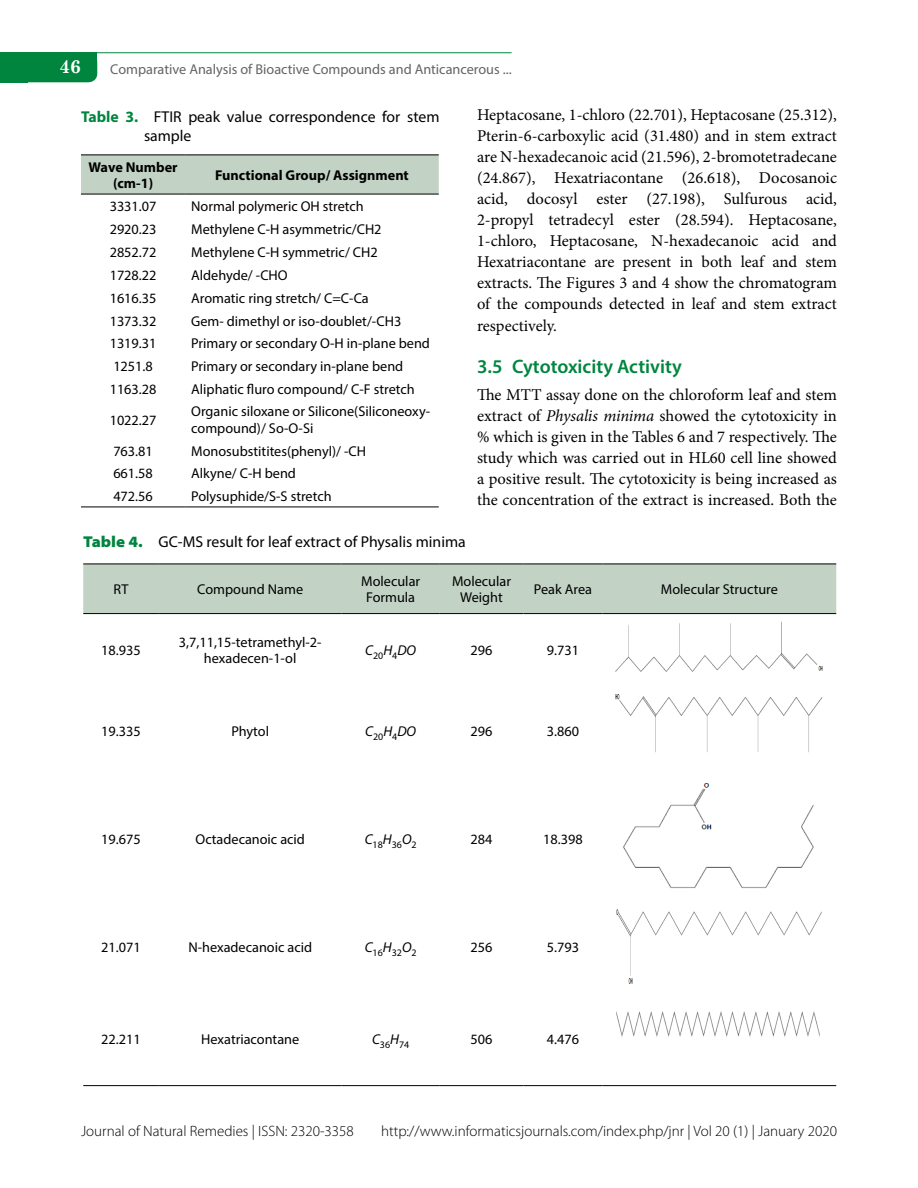
<style>
.page{position:relative;width:918px;height:1188px;background:#fff}
.page>*{position:absolute;margin:0;border:0;box-sizing:border-box;transform-origin:0 0}
.t1{font:600 19.5px "Myriad Pro";color:#00853f}
.t2{font:700 18.75px "Century Schoolbook";color:#fff}
.t3{font:16.5px/21px "Minion Pro";color:#000;text-align:justify}
.t4{font:15.75px/18.9px "Myriad Pro";color:#000}
.t5{font:300 15px "Myriad Pro";color:#000}
.t6{font:14.25px/16.5px "Myriad Pro";color:#000;text-align:center}
.t7{font:14.25px "Myriad Pro";color:#636466}
.t8{font:700 14.25px/16.5px "Myriad Pro";color:#000;text-align:center}
.t9{font:italic 14.25px "Myriad Pro";color:#000}
.t10{font:10.05px "Myriad Pro";color:#000}
.s1{font-style:italic}
.s2{font-weight:700;color:#00853f}
.s3{font-weight:900;font-stretch:semi-expanded;color:#00853f}
</style>
<div class="page">
<svg style="left:0;top:67px;width:97px;height:15px"></svg>
<div style="left:0;top:53px;width:97px;height:14px;background:#00853f"></div>
<div style="left:0;top:68px;width:28px;height:14px;background:#00853f"></div>
<hr style="left:0;top:52px;width:512px;height:1px;background:#00853f">
<div style="left:81px;top:155px;width:358px;height:39px;background:#c2d2c5"></div>
<hr style="left:81px;top:154px;width:104px;height:1px;background:#000">
<hr style="left:185px;top:154px;width:254px;height:1px;background:#000">
<hr style="left:81px;top:194px;width:104px;height:1px;background:#000">
<hr style="left:185px;top:194px;width:254px;height:1px;background:#000">
<hr style="left:81px;top:507px;width:104px;height:1px;background:#000">
<hr style="left:185px;top:507px;width:254px;height:1px;background:#000">
<div style="left:83px;top:565px;width:753px;height:48px;background:#c2d2c5"></div>
<hr style="left:83px;top:564px;width:76px;height:1px;background:#000">
<hr style="left:159px;top:564px;width:183px;height:1px;background:#000">
<hr style="left:342px;top:564px;width:98px;height:1px;background:#000">
<hr style="left:440px;top:564px;width:83px;height:1px;background:#000">
<hr style="left:523px;top:564px;width:80px;height:1px;background:#000">
<hr style="left:603px;top:564px;width:233px;height:1px;background:#000">
<hr style="left:83px;top:613px;width:76px;height:1px;background:#000">
<hr style="left:159px;top:613px;width:183px;height:1px;background:#000">
<hr style="left:342px;top:613px;width:98px;height:1px;background:#000">
<hr style="left:440px;top:613px;width:83px;height:1px;background:#000">
<hr style="left:523px;top:613px;width:80px;height:1px;background:#000">
<hr style="left:603px;top:613px;width:233px;height:1px;background:#000">
<hr style="left:83px;top:1085px;width:76px;height:1px;background:#000">
<hr style="left:159px;top:1085px;width:183px;height:1px;background:#000">
<hr style="left:342px;top:1085px;width:98px;height:1px;background:#000">
<hr style="left:440px;top:1085px;width:83px;height:1px;background:#000">
<hr style="left:523px;top:1085px;width:80px;height:1px;background:#000">
<hr style="left:603px;top:1085px;width:233px;height:1px;background:#000">
<img style="left:615px;top:621px;width:208px;height:51px">
<img style="left:615px;top:694px;width:208px;height:59px">
<img style="left:623px;top:783px;width:191px;height:105px">
<img style="left:616px;top:909px;width:206px;height:75px">
<img style="left:616px;top:1011px;width:204px;height:26px">
<p class="t2" style="left:59px;top:52px;width:23px">46</p>
<p class="t7" style="left:110px;top:61px;width:403px">Comparative Analysis of Bioactive Compounds and Anticancerous ...</p>
<p class="t3" style="left:477px;top:105px;width:362px">Heptacosane, 1-chloro (22.701), Heptacosane (25.312), Pterin-6-carboxylic acid (31.480) and in stem extract are N-hexadecanoic acid (21.596), 2-bromotetradecane (24.867), Hexatriacontane (26.618), Docosanoic acid, docosyl ester (27.198), Sulfurous acid, 2-propyl tetradecyl ester (28.594). Heptacosane, 1-chloro, Heptacosane, N-hexadecanoic acid and Hexatriacontane are present in both leaf and stem extracts. The Figures 3 and 4 show the chromatogram of the compounds detected in leaf and stem extract respectively.</p>
<p class="t1" style="left:477px;top:354px;width:206px">3.5 Cytotoxicity Activity</p>
<p class="t3" style="left:477px;top:384px;width:362px">The MTT assay done on the chloroform leaf and stem extract of <span class="s1">Physalis minima</span> showed the cytotoxicity in % which is given in the Tables 6 and 7 respectively. The study which was carried out in HL60 cell line showed a positive result. The cytotoxicity is being increased as the concentration of the extract is increased. Both the</p>
<p class="t4" style="left:144px;top:107px;width:297px;text-indent:-63px"><span class="s2">Table 3.</span> FTIR peak value correspondence for stem sample</p>
<p class="t8" style="left:89px;top:158px;width:91px">Wave Number (cm-1)</p>
<p class="t8" style="left:215px;top:166px;width:195px">Functional Group/ Assignment</p>
<p class="t6" style="left:110px;top:197px;width:48px">3331.07</p>
<p class="t6" style="left:191px;top:197px;width:174px">Normal polymeric OH stretch</p>
<p class="t6" style="left:110px;top:221px;width:48px">2920.23</p>
<p class="t6" style="left:191px;top:221px;width:192px">Methylene C-H asymmetric/CH2</p>
<p class="t6" style="left:110px;top:244px;width:48px">2852.72</p>
<p class="t6" style="left:191px;top:244px;width:188px">Methylene C-H symmetric/ CH2</p>
<p class="t6" style="left:110px;top:266px;width:48px">1728.22</p>
<p class="t6" style="left:191px;top:266px;width:98px">Aldehyde/ -CHO</p>
<p class="t6" style="left:110px;top:289px;width:48px">1616.35</p>
<p class="t6" style="left:191px;top:289px;width:179px">Aromatic ring stretch/ C=C-Ca</p>
<p class="t6" style="left:110px;top:312px;width:48px">1373.32</p>
<p class="t6" style="left:191px;top:312px;width:212px">Gem- dimethyl or iso-doublet/-CH3</p>
<p class="t6" style="left:110px;top:335px;width:48px">1319.31</p>
<p class="t6" style="left:191px;top:335px;width:240px">Primary or secondary O-H in-plane bend</p>
<p class="t6" style="left:113px;top:358px;width:41px">1251.8</p>
<p class="t6" style="left:191px;top:358px;width:214px">Primary or secondary in-plane bend</p>
<p class="t6" style="left:110px;top:380px;width:48px">1163.28</p>
<p class="t6" style="left:191px;top:380px;width:225px">Aliphatic fluro compound/ C-F stretch</p>
<p class="t6" style="left:110px;top:411px;width:48px">1022.27</p>
<p class="t6" style="left:191px;top:403px;width:240px;text-align:left">Organic siloxane or Silicone(Siliconeoxy&shy;compound)/ So-O-Si</p>
<p class="t6" style="left:113px;top:442px;width:41px">763.81</p>
<p class="t6" style="left:191px;top:442px;width:176px">Monosubstitites(phenyl)/ -CH</p>
<p class="t6" style="left:113px;top:465px;width:41px">661.58</p>
<p class="t6" style="left:191px;top:465px;width:106px">Alkyne/ C-H bend</p>
<p class="t6" style="left:113px;top:488px;width:41px">472.56</p>
<p class="t6" style="left:191px;top:488px;width:142px">Polysuphide/S-S stretch</p>
<p class="t4" style="left:83px;top:532px;width:384px"><span class="s3">Table 4.</span> GC-MS result for leaf extract of Physalis minima</p>
<p class="t6" style="left:114px;top:581px;width:16px">RT</p>
<p class="t6" style="left:197px;top:581px;width:107px">Compound Name</p>
<p class="t6" style="left:361px;top:573px;width:60px">Molecular<br>Formula</p>
<p class="t6" style="left:452px;top:573px;width:60px">Molecular<br>Weight</p>
<p class="t6" style="left:534px;top:581px;width:60px">Peak Area</p>
<p class="t6" style="left:661px;top:581px;width:119px">Molecular Structure</p>
<p class="t6" style="left:101px;top:642px;width:41px">18.935</p>
<p class="t6" style="left:179px;top:634px;width:144px">3,7,11,15-tetramethyl-2- hexadecen-1-ol</p>
<p class="t9" style="left:365px;top:642px;width:52px">C<sub>20</sub>H<sub>4</sub>DO</p>
<p class="t6" style="left:471px;top:642px;width:23px">296</p>
<p class="t6" style="left:547px;top:642px;width:34px">9.731</p>
<p class="t6" style="left:101px;top:723px;width:41px">19.335</p>
<p class="t6" style="left:231px;top:723px;width:39px">Phytol</p>
<p class="t9" style="left:365px;top:723px;width:52px">C<sub>20</sub>H<sub>4</sub>DO</p>
<p class="t6" style="left:471px;top:723px;width:23px">296</p>
<p class="t6" style="left:547px;top:723px;width:34px">3.860</p>
<p class="t6" style="left:101px;top:831px;width:41px">19.675</p>
<p class="t6" style="left:195px;top:831px;width:111px">Octadecanoic acid</p>
<p class="t10" style="left:365px;top:838px;width:53px"><sup>C</sup>18<sup>H</sup>36<sup>O</sup>2</p>
<p class="t6" style="left:471px;top:831px;width:23px">284</p>
<p class="t6" style="left:543px;top:831px;width:41px">18.398</p>
<p class="t6" style="left:101px;top:939px;width:41px">21.071</p>
<p class="t6" style="left:188px;top:939px;width:125px">N-hexadecanoic acid</p>
<p class="t10" style="left:365px;top:946px;width:53px"><sup>C</sup>16<sup>H</sup>32<sup>O</sup>2</p>
<p class="t6" style="left:471px;top:939px;width:23px">256</p>
<p class="t6" style="left:547px;top:939px;width:34px">5.793</p>
<p class="t6" style="left:101px;top:1031px;width:41px">22.211</p>
<p class="t6" style="left:201px;top:1031px;width:100px">Hexatriacontane</p>
<p class="t10" style="left:372px;top:1038px;width:39px"><sup>C</sup>36<sup>H</sup>74</p>
<p class="t6" style="left:471px;top:1031px;width:23px">506</p>
<p class="t6" style="left:547px;top:1031px;width:34px">4.476</p>
<p class="t5" style="left:81px;top:1122px;width:274px">Journal of Natural Remedies | ISSN: 2320-3358</p>
<p class="t5" style="left:381px;top:1122px;width:457px">http://www.informaticsjournals.com/index.php/jnr | Vol 20 (1) | January 2020</p>
</div>
